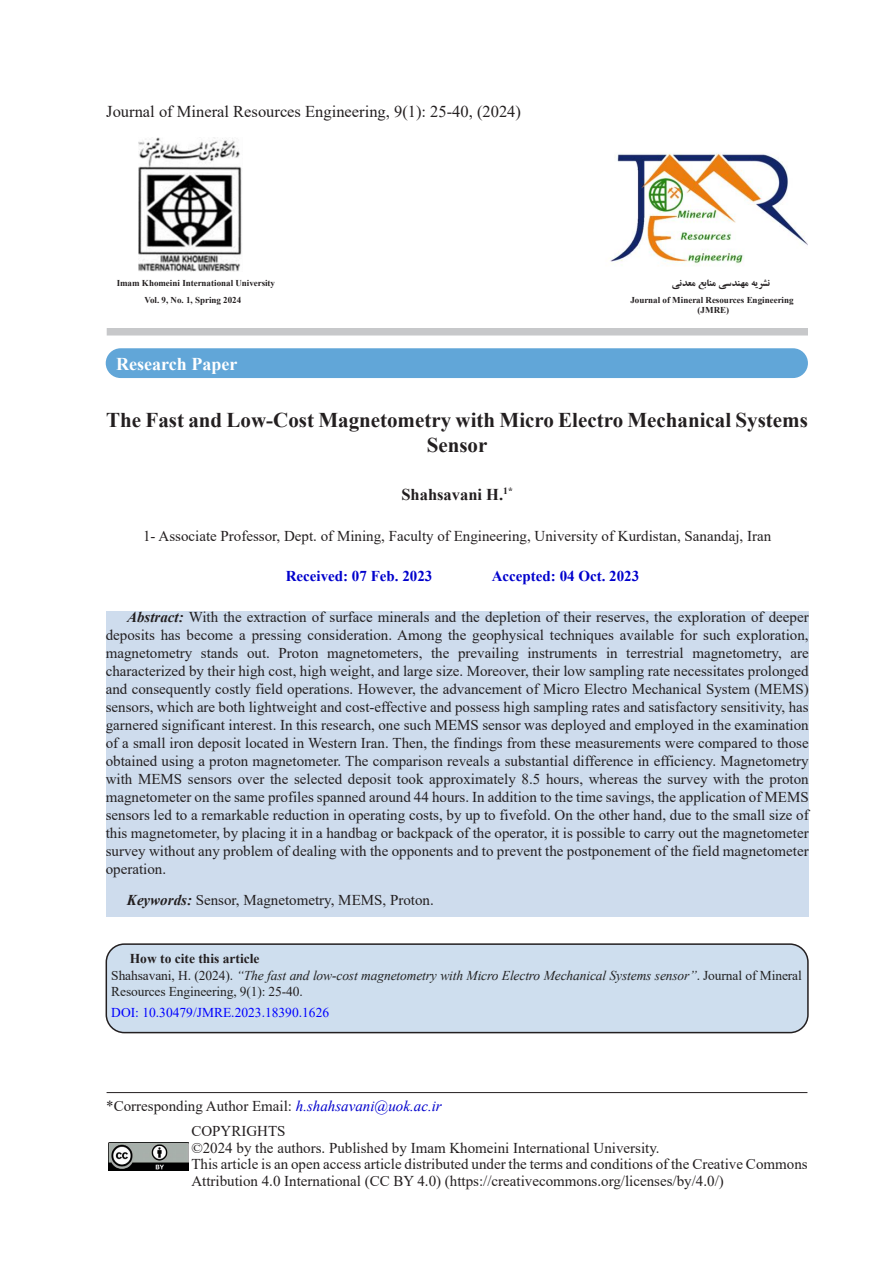
<style>
.page{position:relative;width:893px;height:1263px;background:#fff}
.page>*{position:absolute;margin:0;border:0;box-sizing:border-box;transform-origin:0 0}
.عنوان_مقاله{font:700 21px/25.2px "Times New Roman";color:#231f20;text-align:center}
.t1{font:700 18px "Times New Roman";color:#fff}
.متن_اصلی{font:16.5px "Times New Roman";color:#231f20}
.نام_نویسندگان{font:700 16.5px "Times New Roman";color:#231f20}
.چکیده{font:15px/18px "Times New Roman";color:#231f20;text-align:right}
.متن_اصلی-2{font:15px/16.5px "Times New Roman";color:#231f20}
.چکیده_و_کلمات_کلیدی{font:15px "Times New Roman";color:#231f20}
.تاریخ_دریافت{font:700 15px "Times New Roman";color:#00c}
.متن_اصلی-3{font:italic 13.5px/16.5px "Times New Roman";letter-spacing:-.01em;color:#222}
.t2{font:13.5px "Times New Roman";color:#00f}
.متن_اصلی-4{font:700 13.5px "Times New Roman";color:#231f20}
.t3{font:700 10.5px "B Zar";color:#231f20}
.نام_نویسندگان-2{font:700 9.6px "Times New Roman";color:#231f20}
.t4{font:700 9px/10.5px "Times New Roman";color:#231f20;text-align:center}
.s1{font-size:16.5px}
.s2{font-weight:700;font-style:italic}
.s3{font-style:normal;color:#231f20}
.s4{font-style:normal}
.s5{font-style:italic;color:#00c}
</style>
<div class="page">
<div style="left:107px;top:328px;width:701px;height:7px;background:#c7c8ca"></div>
<img style="left:139px;top:137px;width:103px;height:135px">
<img style="left:610px;top:153px;width:198px;height:113px">
<div style="left:106px;top:348px;width:702px;height:30px;background:#61a6d8;border-radius:15px"></div>
<hr style="left:107px;top:1092px;width:700px;height:1px;background:#231f20">
<img style="left:109px;top:1143px;width:79px;height:28px">
<div style="left:106px;top:944px;width:702px;height:88px;background:#cedeee;border-radius:18px"></div>
<div style="left:106px;top:943px;width:703px;height:90px;border:2px solid #231f20;border-radius:18px"></div>
<div style="left:106px;top:612px;width:703px;height:305px;background:#cedced"></div>
<p class="متن_اصلی" style="left:106px;top:100px;width:416px">Journal of Mineral Resources Engineering : (1)9, 25-40, )2024(</p>
<p class="t4" style="left:117px;top:278px;width:160px">Imam Khomeini International University</p>
<p class="t4" style="left:144px;top:295px;width:98px">Vol. 9, No. 1, Spring 2024</p>
<p class="t1" style="left:116px;top:351px;width:123px">Research Paper</p>
<p class="t3" style="left:672px;top:276px;width:100px">ی دن عمع یمن ا ب دس نشريهمهن</p>
<p class="t4" style="left:630px;top:294px;width:165px">Journal of Mineral Resources Engineering (JMRE(</p>
<p class="عنوان_مقاله" style="left:106px;top:407px;width:703px">The Fast and Low-Cost Magnetometry with Micro Electro Mechanical Systems<br>Sensor</p>
<p class="نام_نویسندگان-2" style="left:499px;top:484px;width:15px">*<span class="s1">.</span> 1</p>
<p class="نام_نویسندگان" style="left:401px;top:482px;width:99px">Shahsavani H</p>
<p class="چکیده" style="left:143px;top:526px;width:630px">1- Associate Professor, Dept. of Mining, Faculty of Engineering, University of Kurdistan, Sanandaj, Iran</p>
<p class="تاریخ_دریافت" style="left:286px;top:565px;width:148px">Received: 07 Feb. 2023</p>
<p class="تاریخ_دریافت" style="left:492px;top:565px;width:149px">Accepted: 04 Oct. 2023</p>
<p class="چکیده" style="left:106px;top:607px;width:704px"><span class="s2">Abstract:</span> With the extraction of surface minerals and the depletion of their reserves, the exploration of deeper deposits has become a pressing consideration. Among the geophysical techniques available for such exploration, are</p>
<p class="چکیده" style="left:201px;top:643px;width:39px">stands</p>
<p class="چکیده" style="left:431px;top:643px;width:20px">the</p>
<p class="چکیده" style="left:458px;top:643px;width:62px">prevailing</p>
<p class="چکیده" style="left:527px;top:643px;width:72px">instruments</p>
<p class="چکیده" style="left:606px;top:643px;width:13px">in</p>
<p class="چکیده" style="left:626px;top:643px;width:59px">terrestrial</p>
<p class="چکیده" style="left:279px;top:643px;width:42px">Proton</p>
<p class="چکیده" style="left:106px;top:643px;width:704px;text-align:left">magnetometry<br>characterized by their high cost, high weight, and large size. Moreover, their low sampling rate necessitates prolonged and consequently costly field operations. However, the advancement of Micro Electro Mechanical System (MEMS( sensors, which are both lightweight and cost-effective and possess high sampling rates and satisfactory sensitivity, has garnered significant interest In. this research, one such MEMS sensor was deployed and employed in the examination of a small iron deposit located in Western Iran. Then, the findings from these measurements were compared to those obtained using a proton magnetometer. The comparison reveals a substantial difference in efficiency. Magnetometry with MEMS sensors over the selected deposit took approximately 8.5 hours, whereas the survey with the proton magnetometer on the same profiles spanned around 44 hours In. addition to the time savings, the application of MEMS sensors led to a remarkable reduction in operating costs, by up to fivefold. On the other hand, due to the small size of this magnetometer, by placing init a handbag or backpack of the operator isit, possible to carry out the magnetometer survey without any problem of dealing with the opponents and to prevent the postponement of the field magnetometer operation.</p>
<p class="چکیده_و_کلمات_کلیدی" style="left:127px;top:889px;width:308px"><span class="s2">Keywords:</span> Sensor, Magnetometry, MEMS, Proton.</p>
<p class="چکیده" style="left:247px;top:643px;width:24px">out.</p>
<p class="چکیده" style="left:327px;top:643px;width:97px">magnetometers,</p>
<p class="چکیده" style="left:692px;top:643px;width:91px">magnetometry,</p>
<p class="متن_اصلی-4" style="left:130px;top:949px;width:131px">How to cite this article</p>
<p class="متن_اصلی-3" style="left:111px;top:966px;width:692px"><span class="s3">Shahsavani H, (. 2024</span> “<span class="s3">. )</span> The fast and low-cost magnetometry with Micro Electro Mechanical Systems sensor <span class="s4">.</span>” <span class="s4">Journal of Mineral<br>Resources Engineering : (1)9,</span> <span class="s3">25-40.</span></p>
<p class="t2" style="left:111px;top:1003px;width:219px">DOI: 10.30479/JMRE.2023.18390.1626</p>
<p class="متن_اصلی-2" style="left:106px;top:1097px;width:337px">*Corresponding Author Email <span class="s5">.h</span>: <span class="s5">shahsavani@uok.ac i r.</span></p>
<p class="متن_اصلی-2" style="left:191px;top:1122px;width:96px">COPYRIGHTS</p>
<p class="متن_اصلی-2" style="left:191px;top:1139px;width:470px">©2024 by the authors. Published by Imam Khomeini International University.</p>
<p class="متن_اصلی-2" style="left:191px;top:1155px;width:618px">This article is an open access article distributed under the terms and conditions of the Creative Commons<br>Attribution 4.0 International (CC BY 4.0) (https://creativecommons.org/licenses/by/4.0/(</p>
</div>
